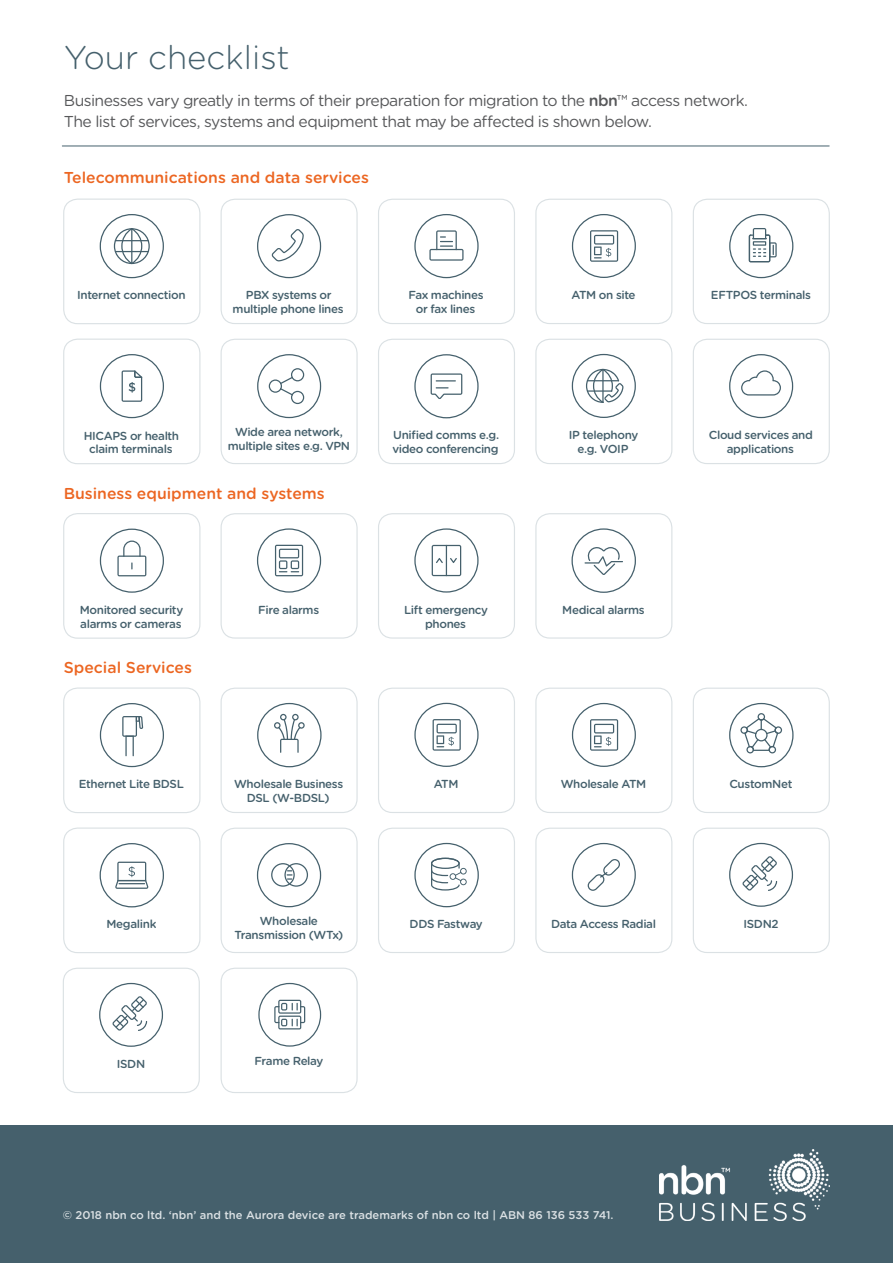
<style>
.page{position:relative;width:893px;height:1263px;background:#fff}
.page>*{position:absolute;margin:0;border:0;box-sizing:border-box;transform-origin:0 0}
.t1{font:300 33px "Gotham Rounded";color:#45606c}
.t2{font:15.75px/21px "Gotham Rounded";letter-spacing:-.035em;color:#57585a}
.t3{font:500 15.75px "Gotham Rounded";color:#ec6622}
.t4{font:500 11.7px/14px "Gotham Rounded";letter-spacing:-.03em;color:#45606c}
.t5{font:500 11.55px/14px "Gotham Rounded";letter-spacing:-.03em;color:#45606c;text-align:center}
.t6{font:500 11.25px "Gotham Rounded";color:#dbe1e4}
.s1{font-weight:500}
</style>
<div class="page">
<div style="left:0;top:1126px;width:893px;height:137px;background:#45606c"></div>
<img style="left:660px;top:1149px;width:169px;height:72px">
<hr style="left:62px;top:146px;width:767px;height:1px;background:#45606c">
<div style="left:63px;top:199px;width:137px;height:125px;border:1px solid #dbe1e4;border-radius:14px"></div>
<div style="left:63px;top:687px;width:137px;height:126px;border:1px solid #dbe1e4;border-radius:14px"></div>
<div style="left:63px;top:513px;width:137px;height:126px;border:1px solid #dbe1e4;border-radius:14px"></div>
<div style="left:63px;top:339px;width:137px;height:125px;border:1px solid #dbe1e4;border-radius:14px"></div>
<div style="left:63px;top:827px;width:137px;height:126px;border:1px solid #dbe1e4;border-radius:14px"></div>
<svg style="left:100px;top:214px;width:64px;height:64px"></svg>
<div style="left:221px;top:199px;width:137px;height:125px;border:1px solid #dbe1e4;border-radius:14px"></div>
<div style="left:221px;top:688px;width:137px;height:125px;border:1px solid #dbe1e4;border-radius:14px"></div>
<div style="left:221px;top:513px;width:137px;height:126px;border:1px solid #dbe1e4;border-radius:14px"></div>
<div style="left:221px;top:339px;width:137px;height:125px;border:1px solid #dbe1e4;border-radius:14px"></div>
<div style="left:221px;top:828px;width:137px;height:125px;border:1px solid #dbe1e4;border-radius:14px"></div>
<div style="left:221px;top:968px;width:137px;height:125px;border:1px solid #dbe1e4;border-radius:14px"></div>
<div style="left:378px;top:199px;width:137px;height:125px;border:1px solid #dbe1e4;border-radius:14px"></div>
<div style="left:378px;top:688px;width:137px;height:125px;border:1px solid #dbe1e4;border-radius:14px"></div>
<div style="left:378px;top:513px;width:137px;height:126px;border:1px solid #dbe1e4;border-radius:14px"></div>
<div style="left:535px;top:513px;width:137px;height:126px;border:1px solid #dbe1e4;border-radius:14px"></div>
<div style="left:378px;top:339px;width:137px;height:125px;border:1px solid #dbe1e4;border-radius:14px"></div>
<div style="left:378px;top:828px;width:137px;height:125px;border:1px solid #dbe1e4;border-radius:14px"></div>
<div style="left:535px;top:199px;width:137px;height:125px;border:1px solid #dbe1e4;border-radius:14px"></div>
<div style="left:535px;top:688px;width:137px;height:125px;border:1px solid #dbe1e4;border-radius:14px"></div>
<div style="left:535px;top:339px;width:137px;height:125px;border:1px solid #dbe1e4;border-radius:14px"></div>
<div style="left:535px;top:828px;width:137px;height:125px;border:1px solid #dbe1e4;border-radius:14px"></div>
<div style="left:693px;top:199px;width:137px;height:125px;border:1px solid #dbe1e4;border-radius:14px"></div>
<div style="left:693px;top:688px;width:137px;height:125px;border:1px solid #dbe1e4;border-radius:14px"></div>
<div style="left:693px;top:339px;width:137px;height:125px;border:1px solid #dbe1e4;border-radius:14px"></div>
<div style="left:693px;top:828px;width:137px;height:125px;border:1px solid #dbe1e4;border-radius:14px"></div>
<div style="left:63px;top:968px;width:137px;height:125px;border:1px solid #dbe1e4;border-radius:14px"></div>
<svg style="left:257px;top:214px;width:64px;height:64px"></svg>
<svg style="left:414px;top:214px;width:65px;height:64px"></svg>
<svg style="left:572px;top:214px;width:64px;height:64px"></svg>
<svg style="left:572px;top:703px;width:64px;height:64px"></svg>
<svg style="left:729px;top:214px;width:64px;height:64px"></svg>
<svg style="left:100px;top:354px;width:64px;height:64px"></svg>
<svg style="left:257px;top:354px;width:64px;height:64px"></svg>
<svg style="left:414px;top:354px;width:65px;height:64px"></svg>
<svg style="left:572px;top:354px;width:64px;height:64px"></svg>
<svg style="left:729px;top:354px;width:64px;height:64px"></svg>
<svg style="left:100px;top:529px;width:64px;height:64px"></svg>
<svg style="left:257px;top:528px;width:64px;height:65px"></svg>
<svg style="left:414px;top:528px;width:65px;height:65px"></svg>
<hr style="left:446px;top:545px;width:1px;height:31px;background:#45606c">
<svg style="left:571px;top:528px;width:65px;height:65px"></svg>
<svg style="left:100px;top:703px;width:64px;height:64px"></svg>
<svg style="left:257px;top:703px;width:65px;height:64px"></svg>
<svg style="left:414px;top:703px;width:65px;height:64px"></svg>
<svg style="left:729px;top:703px;width:64px;height:64px"></svg>
<svg style="left:100px;top:843px;width:64px;height:64px"></svg>
<svg style="left:257px;top:843px;width:64px;height:64px"></svg>
<svg style="left:414px;top:843px;width:65px;height:64px"></svg>
<svg style="left:572px;top:843px;width:64px;height:64px"></svg>
<svg style="left:729px;top:843px;width:64px;height:64px"></svg>
<svg style="left:99px;top:983px;width:64px;height:64px"></svg>
<svg style="left:258px;top:983px;width:63px;height:64px"></svg>
<h1 class="t1" style="left:64px;top:35px;width:227px">Your checklist</h1>
<h2 class="t2" style="left:64px;top:89px;width:686px">Businesses vary greatly in terms of their preparation for migration to the <span class="s1">nbn</span>™ access network.<br>The list of services, systems and equipment that may be affected is shown below.</h2>
<h2 class="t3" style="left:64px;top:166px;width:307px">Telecommunications and data services</h2>
<p class="t4" style="left:77px;top:288px;width:110px">Internet connection</p>
<p class="t5" style="left:233px;top:288px;width:113px">PBX systems or multiple phone lines</p>
<p class="t5" style="left:409px;top:288px;width:77px">Fax machines or fax lines</p>
<p class="t5" style="left:572px;top:288px;width:65px">ATM on site</p>
<p class="t4" style="left:84px;top:428px;width:97px;text-align:center">HICAPS or health claim terminals</p>
<p class="t5" style="left:228px;top:425px;width:124px">Wide area network, multiple sites e.g. VPN</p>
<p class="t5" style="left:392px;top:428px;width:108px;text-align:left">Unified comms e.g. video conferencing</p>
<p class="t5" style="left:569px;top:428px;width:71px">IP telephony e.g. VOIP</p>
<h2 class="t3" style="left:64px;top:482px;width:262px">Business equipment and systems</h2>
<p class="t4" style="left:80px;top:602px;width:105px">Monitored security alarms or cameras</p>
<p class="t5" style="left:258px;top:602px;width:62px">Fire alarms</p>
<p class="t5" style="left:404px;top:602px;width:85px">Lift emergency phones</p>
<p class="t5" style="left:562px;top:602px;width:84px">Medical alarms</p>
<h2 class="t3" style="left:64px;top:656px;width:130px">Special Services</h2>
<p class="t4" style="left:79px;top:777px;width:107px">Ethernet Lite BDSL</p>
<p class="t5" style="left:234px;top:777px;width:111px">Wholesale Business<br>DSL (W-BDSL)</p>
<p class="t5" style="left:434px;top:777px;width:26px">ATM</p>
<p class="t5" style="left:561px;top:777px;width:87px">Wholesale ATM</p>
<p class="t4" style="left:106px;top:917px;width:52px">Megalink</p>
<p class="t5" style="left:234px;top:913px;width:110px">Wholesale<br>Transmission (WTx)</p>
<p class="t5" style="left:410px;top:917px;width:75px">DDS Fastway</p>
<p class="t5" style="left:551px;top:917px;width:107px">Data Access Radial</p>
<p class="t5" style="left:117px;top:1057px;width:30px">ISDN</p>
<p class="t5" style="left:255px;top:1053px;width:70px">Frame Relay</p>
<p class="t5" style="left:711px;top:288px;width:102px">EFTPOS terminals</p>
<p class="t5" style="left:709px;top:428px;width:106px">Cloud services and applications</p>
<p class="t5" style="left:729px;top:777px;width:65px">CustomNet</p>
<p class="t5" style="left:743px;top:917px;width:37px">ISDN2</p>
<p class="t6" style="left:63px;top:1207px;width:552px">© 2018 nbn co ltd. ‘nbn’ and the Aurora device are trademarks of nbn co ltd | ABN 86 136 533 741.</p>
</div>
